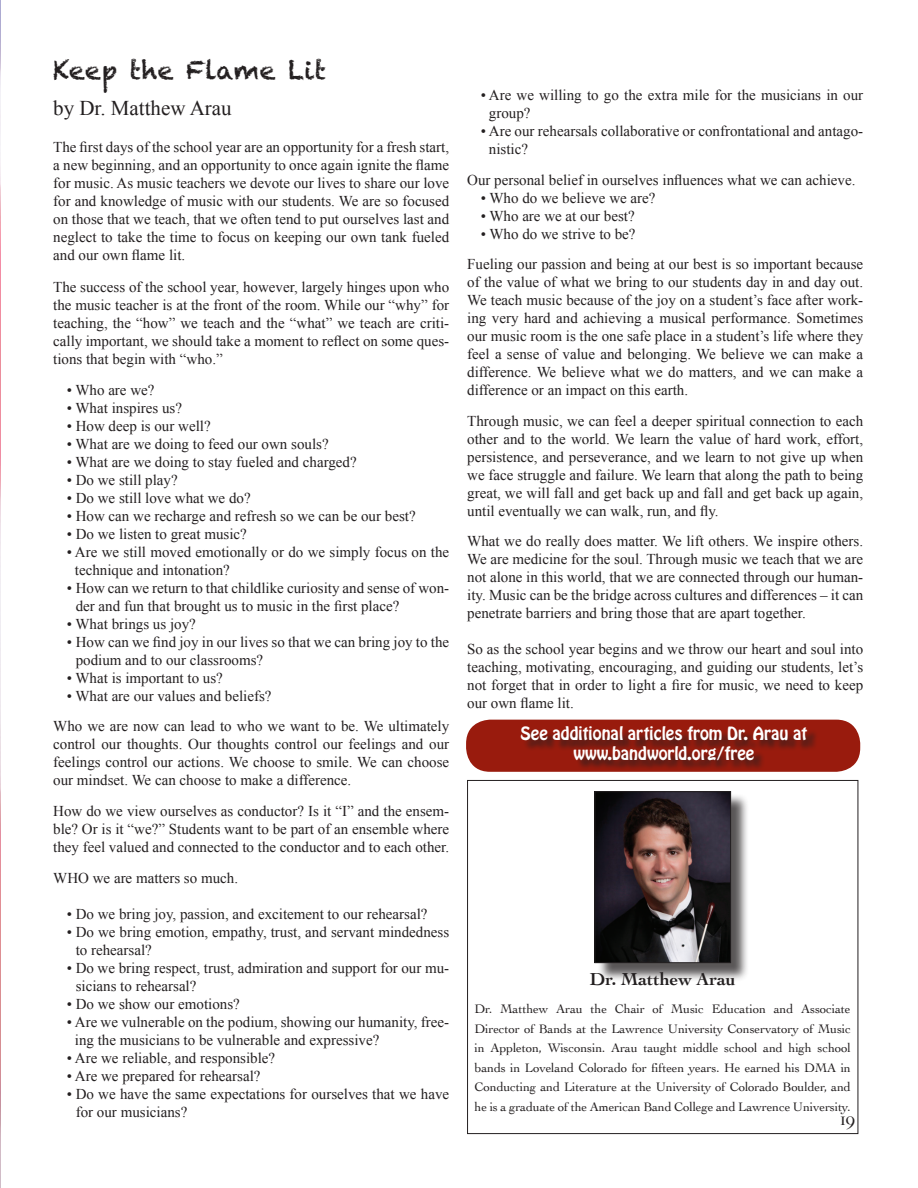
<style>
.page{position:relative;width:918px;height:1188px;background:#fff}
.page>*{position:absolute;margin:0;border:0;box-sizing:border-box;transform-origin:0 0}
.t1{font:25.5px "Chalkduster";color:#231f20}
.t2{font:21px "Times New Roman";color:#231f20}
.t3{font:700 18.15px "Cochin";color:#231f20}
.t4{font:500 18px "Big Caslon";color:#231f20}
.t5{font:16.2px/19.4px "Hobo Std";color:#fff;text-align:center}
.t6{font:15px/18px "Times New Roman";color:#231f20}
.t7{font:12.9px/19.5px "Cochin";letter-spacing:-.01em;color:#231f20;text-align:justify}
</style>
<div class="page">
<div style="left:597px;top:794px;width:153px;height:188px;background:#231f20;opacity:.75"></div>
<img style="left:596px;top:793px;width:133px;height:168px">
<div style="left:594px;top:791px;width:137px;height:172px;border:1px solid #231f20"></div>
<div style="left:467px;top:780px;width:391px;height:354px;border:1px solid #231f20"></div>
<img style="left:0;top:0;width:1px;height:1188px">
<div style="left:466px;top:720px;width:394px;height:52px;background:#991b0d;border-radius:24px"></div>
<div style="left:523px;top:728px;width:295px;height:43px;background:#231f20;opacity:.75"></div>
<h1 class="t1" style="left:53px;top:54px;width:275px">Keep the Flame Lit</h1>
<h2 class="t2" style="left:53px;top:96px;width:180px">by Dr. Matthew Arau</h2>
<p class="t6" style="left:53px;top:138px;width:398px;text-align:justify">The first days of the school year are an opportunity for a fresh start, a new beginning, and an opportunity to once again ignite the flame for music. As music teachers we devote our lives to share our love for and knowledge of music with our students. We are so focused on those that we teach, that we often tend to put ourselves last and neglect to take the time to focus on keeping our own tank fueled and our own flame lit.</p>
<p class="t6" style="left:53px;top:278px;width:398px;text-align:justify">The success of the school year, however, largely hinges upon who the music teacher is at the front of the room. While our “why” for teaching, the “how” we teach and the “what” we teach are criti&shy;cally important, we should take a moment to reflect on some ques&shy;tions that begin with “who.”</p>
<p class="t6" style="left:67px;top:381px;width:89px">• Who are we?</p>
<p class="t6" style="left:67px;top:399px;width:117px">• What inspires us?</p>
<p class="t6" style="left:67px;top:417px;width:145px">• How deep is our well?</p>
<p class="t6" style="left:67px;top:435px;width:264px">• What are we doing to feed our own souls?</p>
<p class="t6" style="left:67px;top:453px;width:292px">• What are we doing to stay fueled and charged?</p>
<p class="t6" style="left:67px;top:471px;width:113px">• Do we still play?</p>
<p class="t6" style="left:67px;top:489px;width:185px">• Do we still love what we do?</p>
<p class="t6" style="left:67px;top:507px;width:350px">• How can we recharge and refresh so we can be our best?</p>
<p class="t6" style="left:67px;top:525px;width:182px">• Do we listen to great music?</p>
<p class="t6" style="left:75px;top:543px;width:376px;text-indent:-8px">• Are we still moved emotionally or do we simply focus on the technique and intonation?</p>
<p class="t6" style="left:76px;top:579px;width:375px;text-indent:-9px">• How can we return to that childlike curiosity and sense of won&shy;der and fun that brought us to music in the first place?</p>
<p class="t6" style="left:67px;top:615px;width:131px">• What brings us joy?</p>
<p class="t6" style="left:76px;top:633px;width:375px;text-indent:-9px">• How can we find joy in our lives so that we can bring joy to the podium and to our classrooms?</p>
<p class="t6" style="left:67px;top:669px;width:158px">• What is important to us?</p>
<p class="t6" style="left:53px;top:680px;width:398px;line-height:30.6px;text-indent:14px">• What are our values and beliefs?<br>Who we are now can lead to who we want to be. We ultimately</p>
<p class="t6" style="left:53px;top:735px;width:398px;text-align:justify">control our thoughts. Our thoughts control our feelings and our feelings control our actions. We choose to smile. We can choose our mindset. We can choose to make a difference.</p>
<p class="t6" style="left:53px;top:802px;width:398px;text-align:justify">How do we view ourselves as conductor? Is it “I” and the ensem&shy;ble? Or is it “we?” Students want to be part of an ensemble where they feel valued and connected to the conductor and to each other.</p>
<p class="t6" style="left:53px;top:868px;width:186px">WHO we are matters so much.</p>
<p class="t6" style="left:67px;top:904px;width:362px">• Do we bring joy, passion, and excitement to our rehearsal?</p>
<p class="t6" style="left:76px;top:922px;width:375px;text-indent:-9px">• Do we bring emotion, empathy, trust, and servant mindedness to rehearsal?</p>
<p class="t6" style="left:76px;top:958px;width:375px;text-indent:-9px">• Do we bring respect, trust, admiration and support for our mu&shy;sicians to rehearsal?</p>
<p class="t6" style="left:67px;top:994px;width:175px">• Do we show our emotions?</p>
<p class="t6" style="left:75px;top:1012px;width:376px;text-indent:-8px">• Are we vulnerable on the podium, showing our humanity, free&shy;ing the musicians to be vulnerable and expressive?</p>
<p class="t6" style="left:67px;top:1048px;width:210px">• Are we reliable, and responsible?</p>
<p class="t6" style="left:67px;top:1066px;width:195px">• Are we prepared for rehearsal?</p>
<p class="t6" style="left:76px;top:1084px;width:375px;text-indent:-9px">• Do we have the same expectations for ourselves that we have for our musicians?</p>
<p class="t6" style="left:489px;top:86px;width:376px;text-indent:-8px">• Are we willing to go the extra mile for the musicians in our group?</p>
<p class="t6" style="left:489px;top:122px;width:376px;text-indent:-8px">• Are our rehearsals collaborative or confrontational and antago&shy;nistic?</p>
<p class="t6" style="left:467px;top:170px;width:390px">Our personal belief in ourselves influences what we can achieve.</p>
<p class="t6" style="left:481px;top:188px;width:176px">• Who do we believe we are?</p>
<p class="t6" style="left:481px;top:206px;width:156px">• Who are we at our best?</p>
<p class="t6" style="left:467px;top:218px;width:397px;line-height:30.6px;text-indent:14px">• Who do we strive to be?<br>Fueling our passion and being at our best is so important because</p>
<p class="t6" style="left:467px;top:273px;width:398px;text-align:justify">of the value of what we bring to our students day in and day out.<br>We teach music because of the joy on a student’s face after work&shy;ing very hard and achieving a musical performance. Sometimes our music room is the one safe place in a student’s life where they feel a sense of value and belonging. We believe we can make a difference. We believe what we do matters, and we can make a difference or an impact on this earth.</p>
<p class="t6" style="left:467px;top:412px;width:398px;text-align:justify">Through music, we can feel a deeper spiritual connection to each other and to the world. We learn the value of hard work, effort, persistence, and perseverance, and we learn to not give up when we face struggle and failure. We learn that along the path to being great, we will fall and get back up and fall and get back up again, until eventually we can walk, run, and fly.</p>
<p class="t6" style="left:467px;top:532px;width:398px;text-align:justify">What we do really does matter. We lift others. We inspire others.<br>We are medicine for the soul. Through music we teach that we are not alone in this world, that we are connected through our human&shy;ity. Music can be the bridge across cultures and differences – it can penetrate barriers and bring those that are apart together.</p>
<p class="t6" style="left:467px;top:640px;width:398px;text-align:justify">So as the school year begins and we throw our heart and soul into teaching, motivating, encouraging, and guiding our students, let’s not forget that in order to light a fire for music, we need to keep our own flame lit.</p>
<p class="t5" style="left:520px;top:724px;width:288px">See additional articles from Dr. Arau at www.bandworld.org/free</p>
<p class="t3" style="left:590px;top:968px;width:147px">Dr. Matthew Arau</p>
<p class="t7" style="left:475px;top:999px;width:378px">Dr. Matthew Arau the Chair of Music Education and Associate Director of Bands at the Lawrence University Conservatory of Music in Appleton, Wisconsin. Arau taught middle school and high school bands in Loveland Colorado for fifteen years. He earned his DMA in Conducting and Literature at the University of Colorado Boulder, and he is a graduate of the American Band College and Lawrence University.</p>
<p class="t4" style="left:840px;top:1108px;width:16px">19</p>
</div>
